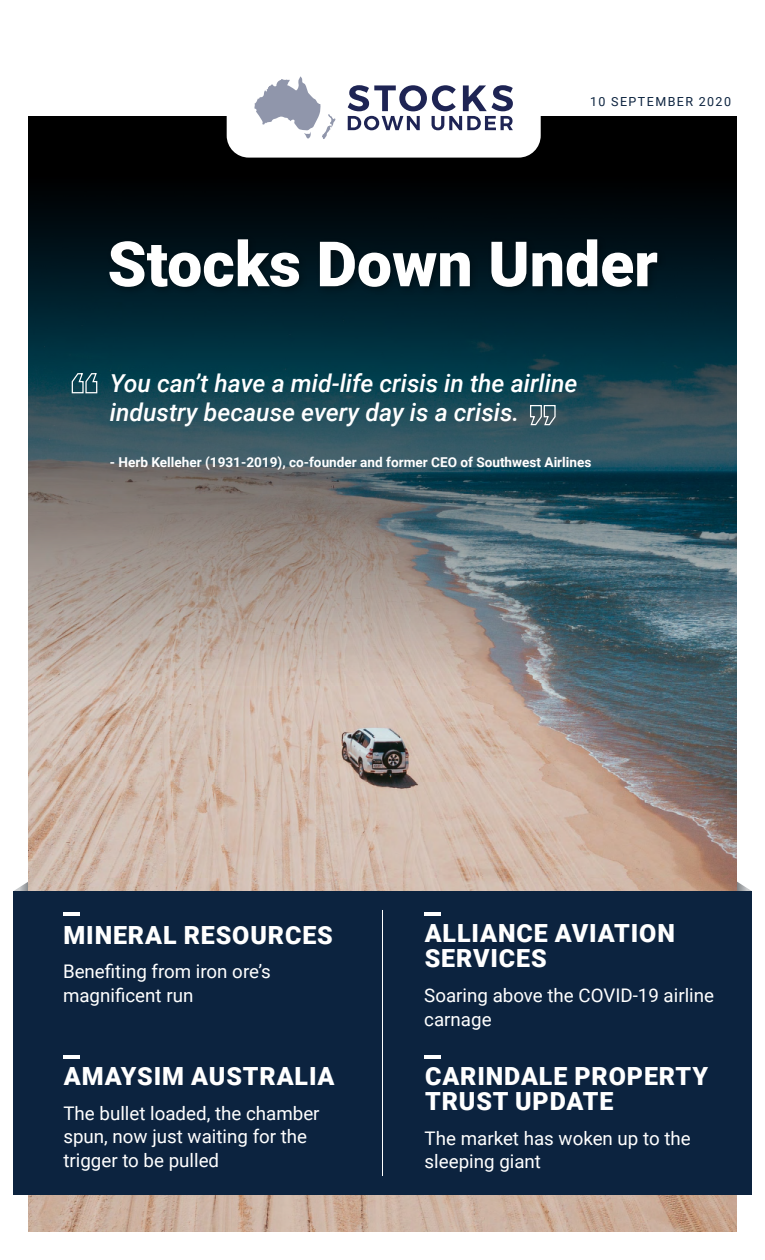
<style>
.page{position:relative;width:765px;height:1260px;background:#fff}
.page>*{position:absolute;margin:0;border:0;box-sizing:border-box;transform-origin:0 0}
.t1{font:900 62.5px "Roboto";color:#fff}
.t2{font:900 25px/25px "Roboto";letter-spacing:.035em;color:#fff}
.t3{font:italic 500 24.75px/29.6px "Roboto";color:#fff}
.t4{font:18.75px/23.8px "Roboto";color:#fff}
.t5{font:700 13.62px "Roboto";color:#fff}
.t6{font:12.5px "Roboto";letter-spacing:.115em;color:#0c233f}
</style>
<div class="page">
<svg style="left:14px;top:882px;width:14px;height:9px"></svg>
<svg style="left:737px;top:881px;width:14px;height:10px"></svg>
<img style="left:28px;top:702px;width:709px;height:530px">
<svg style="left:28px;top:116px;width:709px;height:586px;background:#415256"></svg>
<div style="left:105px;top:235px;width:561px;height:61px;background:#000;opacity:.3"></div>
<div style="left:13px;top:891px;width:739px;height:304px;background:#0c233f"></div>
<hr style="left:382px;top:910px;width:1px;height:266px;background:#fff">
<hr style="left:63px;top:912px;width:17px;height:4px;background:#fff">
<hr style="left:424px;top:912px;width:17px;height:4px;background:#fff">
<hr style="left:63px;top:1055px;width:17px;height:4px;background:#fff">
<hr style="left:424px;top:1055px;width:17px;height:4px;background:#fff">
<svg style="left:71px;top:372px;width:27px;height:22px"></svg>
<svg style="left:529px;top:404px;width:27px;height:22px"></svg>
<div style="left:227px;top:20px;width:314px;height:138px;background:#fff;border-radius:22px"></div>
<svg style="left:254px;top:76px;width:82px;height:63px"></svg>
<svg style="left:348px;top:85px;width:165px;height:45px"></svg>
<p class="t6" style="left:590px;top:93px;width:142px">10 SEPTEMBER 2020</p>
<h1 class="t1" style="left:108px;top:220px;width:552px">Stocks Down Under</h1>
<h3 class="t3" style="left:110px;top:367px;width:469px">You can’t have a mid-life crisis in the airline industry because every day is a crisis.</h3>
<p class="t5" style="left:110px;top:453px;width:483px">- Herb Kelleher (1931-2019), co-founder and former CEO of Southwest Airlines</p>
<h2 class="t2" style="left:63px;top:922px;width:271px">MINERAL RESOURCES</h2>
<p class="t4" style="left:63px;top:959px;width:209px">Benefiting from iron ore’s magnificent run</p>
<h2 class="t2" style="left:64px;top:1063px;width:272px">AMAYSIM AUSTRALIA</h2>
<p class="t4" style="left:63px;top:1100px;width:258px">The bullet loaded, the chamber spun, now just waiting for the trigger to be pulled</p>
<h2 class="t2" style="left:425px;top:920px;width:252px">ALLIANCE AVIATION<br>SERVICES</h2>
<p class="t4" style="left:424px;top:983px;width:291px">Soaring above the COVID-19 airline carnage￼</p>
<h2 class="t2" style="left:425px;top:1063px;width:285px">CARINDALE PROPERTY<br>TRUST UPDATE</h2>
<p class="t4" style="left:425px;top:1125px;width:268px">The market has woken up to the sleeping giant</p>
</div>
